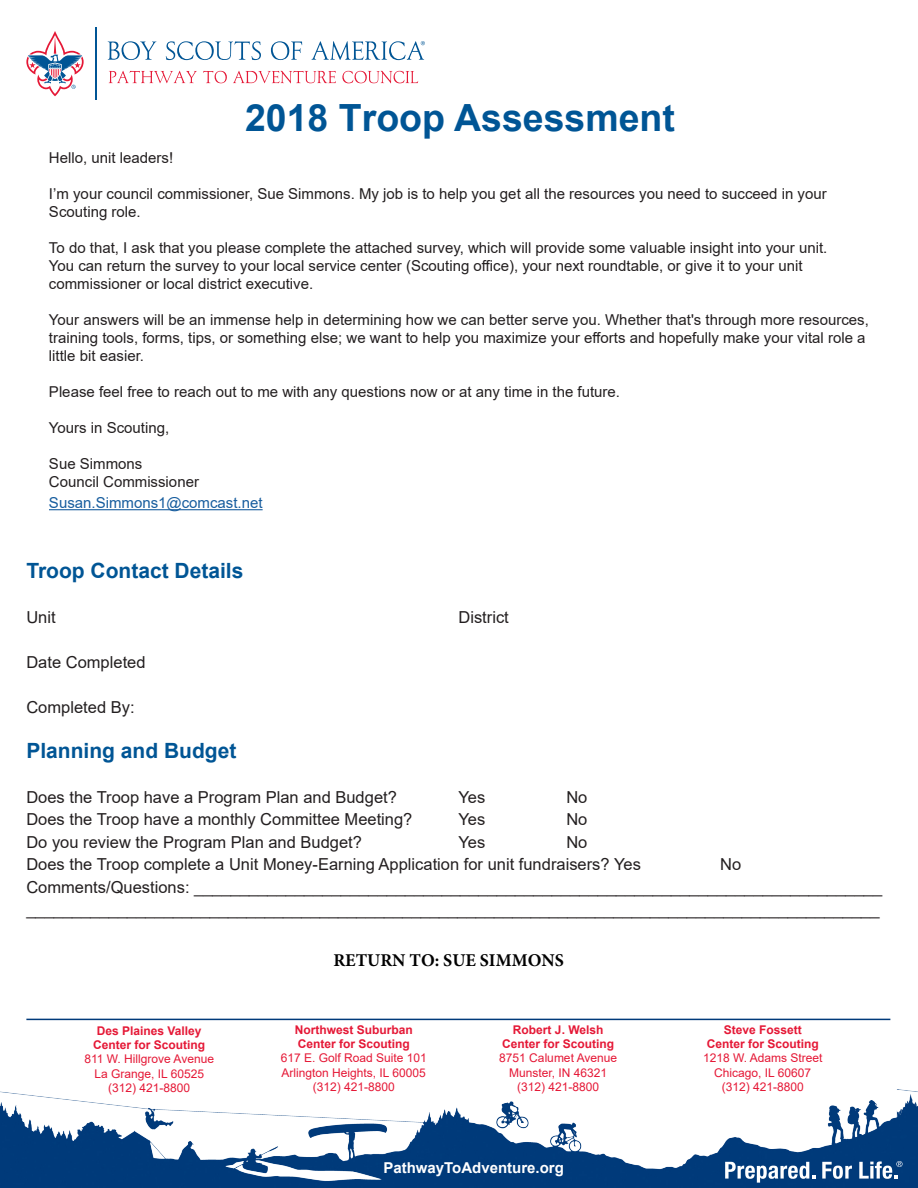
<style>
.page{position:relative;width:918px;height:1188px;background:#fff}
.page>*{position:absolute;margin:0;border:0;box-sizing:border-box;transform-origin:0 0}
.t1{font:700 37.5px "Arial";color:#005595}
.t2{font:700 21px "Arial";color:#005595}
.t3{font:700 18px "Minion Pro";color:#000}
.t4{font:16.5px/22.5px "Arial";color:#231f20}
.t5{font:15px/18px "Arial";color:#231f20}
.t6{font:15px "Arial";color:#175d9e}
.t7{font:700 15px "Arial";color:#fff}
.t8{font:12px/14.4px "Arial";color:#e51836;text-align:center}
.t9{font:700 12px/14.4px "Arial";color:#e51836;text-align:center}
</style>
<div class="page">
<img style="left:0;top:1090px;width:918px;height:98px">
<svg style="left:725px;top:1162px;width:90px;height:21px"></svg>
<svg style="left:822px;top:1162px;width:30px;height:17px"></svg>
<svg style="left:859px;top:1161px;width:43px;height:18px"></svg>
<hr style="left:26px;top:1019px;width:864px;height:1px;background:#003a7a">
<svg style="left:109px;top:71px;width:88px;height:12px"></svg>
<svg style="left:203px;top:71px;width:24px;height:12px"></svg>
<svg style="left:233px;top:71px;width:103px;height:12px"></svg>
<svg style="left:342px;top:71px;width:76px;height:12px"></svg>
<hr style="left:95px;top:27px;width:1px;height:72px;background:#005595">
<svg style="left:108px;top:41px;width:48px;height:19px"></svg>
<svg style="left:166px;top:41px;width:95px;height:19px"></svg>
<svg style="left:271px;top:41px;width:31px;height:19px"></svg>
<svg style="left:26px;top:31px;width:58px;height:65px"></svg>
<svg style="left:312px;top:41px;width:113px;height:19px"></svg>
<hr style="left:49px;top:509px;width:214px;height:1px;background:#175d9e">
<p class="t1" style="left:245px;top:92px;width:431px">2018 Troop Assessment</p>
<p class="t5" style="left:49px;top:148px;width:126px">Hello, unit leaders!</p>
<p class="t5" style="left:49px;top:184px;width:779px">I’m your council commissioner, Sue Simmons. My job is to help you get all the resources you need to succeed in your<br>Scouting role.</p>
<p class="t5" style="left:49px;top:238px;width:780px">To do that, I ask that you please complete the attached survey, which will provide some valuable insight into your unit.<br>You can return the survey to your local service center (Scouting office), your next roundtable, or give it to your unit commissioner or local district executive.</p>
<p class="t5" style="left:49px;top:310px;width:821px">Your answers will be an immense help in determining how we can better serve you. Whether that's through more resources, training tools, forms, tips, or something else; we want to help you maximize your efforts and hopefully make your vital role a little bit easier.</p>
<p class="t5" style="left:49px;top:382px;width:573px">Please feel free to reach out to me with any questions now or at any time in the future.</p>
<p class="t5" style="left:49px;top:418px;width:122px">Yours in Scouting,</p>
<p class="t5" style="left:49px;top:454px;width:95px">Sue Simmons</p>
<p class="t5" style="left:49px;top:472px;width:152px">Council Commissioner</p>
<p class="t6" style="left:49px;top:493px;width:215px">Susan.Simmons1@comcast.net</p>
<p class="t2" style="left:26px;top:555px;width:219px">Troop Contact Details</p>
<p class="t4" style="left:26px;top:605px;width:31px">Unit</p>
<p class="t4" style="left:458px;top:605px;width:52px">District</p>
<p class="t4" style="left:26px;top:650px;width:121px">Date Completed</p>
<p class="t4" style="left:26px;top:695px;width:110px">Completed By:</p>
<p class="t2" style="left:26px;top:735px;width:212px">Planning and Budget</p>
<p class="t4" style="left:26px;top:785px;width:372px">Does the Troop have a Program Plan and Budget?</p>
<p class="t4" style="left:458px;top:785px;width:28px">Yes</p>
<p class="t4" style="left:566px;top:785px;width:23px">No</p>
<p class="t4" style="left:26px;top:808px;width:388px">Does the Troop have a monthly Committee Meeting?</p>
<p class="t4" style="left:458px;top:808px;width:28px">Yes</p>
<p class="t4" style="left:566px;top:808px;width:23px">No</p>
<p class="t4" style="left:26px;top:830px;width:337px">Do you review the Program Plan and Budget?</p>
<p class="t4" style="left:458px;top:830px;width:28px">Yes</p>
<p class="t4" style="left:566px;top:830px;width:23px">No</p>
<p class="t4" style="left:26px;top:853px;width:616px">Does the Troop complete a Unit Money-Earning Application for unit fundraisers? Yes</p>
<p class="t4" style="left:720px;top:853px;width:23px">No</p>
<p class="t4" style="left:26px;top:875px;width:857px">Comments/Questions: ___________________________________________________________________________ _____________________________________________________________________________________________</p>
<p class="t3" style="left:333px;top:947px;width:232px">RETURN TO: SUE SIMMONS</p>
<p class="t9" style="left:93px;top:1023px;width:114px">Des Plaines Valley<br>Center for Scouting</p>
<p class="t8" style="left:84px;top:1052px;width:131px">811 W. Hillgrove Avenue<br>La Grange, IL 60525 (312) 421-8800</p>
<p class="t9" style="left:295px;top:1022px;width:120px;text-align:left">Northwest Suburban<br>Center for Scouting</p>
<p class="t8" style="left:281px;top:1051px;width:148px">617 E. Golf Road Suite 101<br>Arlington Heights, IL 60005 (312) 421-8800</p>
<p class="t9" style="left:502px;top:1022px;width:114px">Robert J. Welsh<br>Center for Scouting</p>
<p class="t8" style="left:499px;top:1051px;width:119px">8751 Calumet Avenue<br>Munster, IN 46321 (312) 421-8800</p>
<p class="t7" style="left:383px;top:1157px;width:182px">PathwayToAdventure.org</p>
<p class="t9" style="left:707px;top:1022px;width:114px">Steve Fossett<br>Center for Scouting</p>
<p class="t8" style="left:703px;top:1051px;width:121px">1218 W. Adams Street<br>Chicago, IL 60607 (312) 421-8800</p>
</div>
